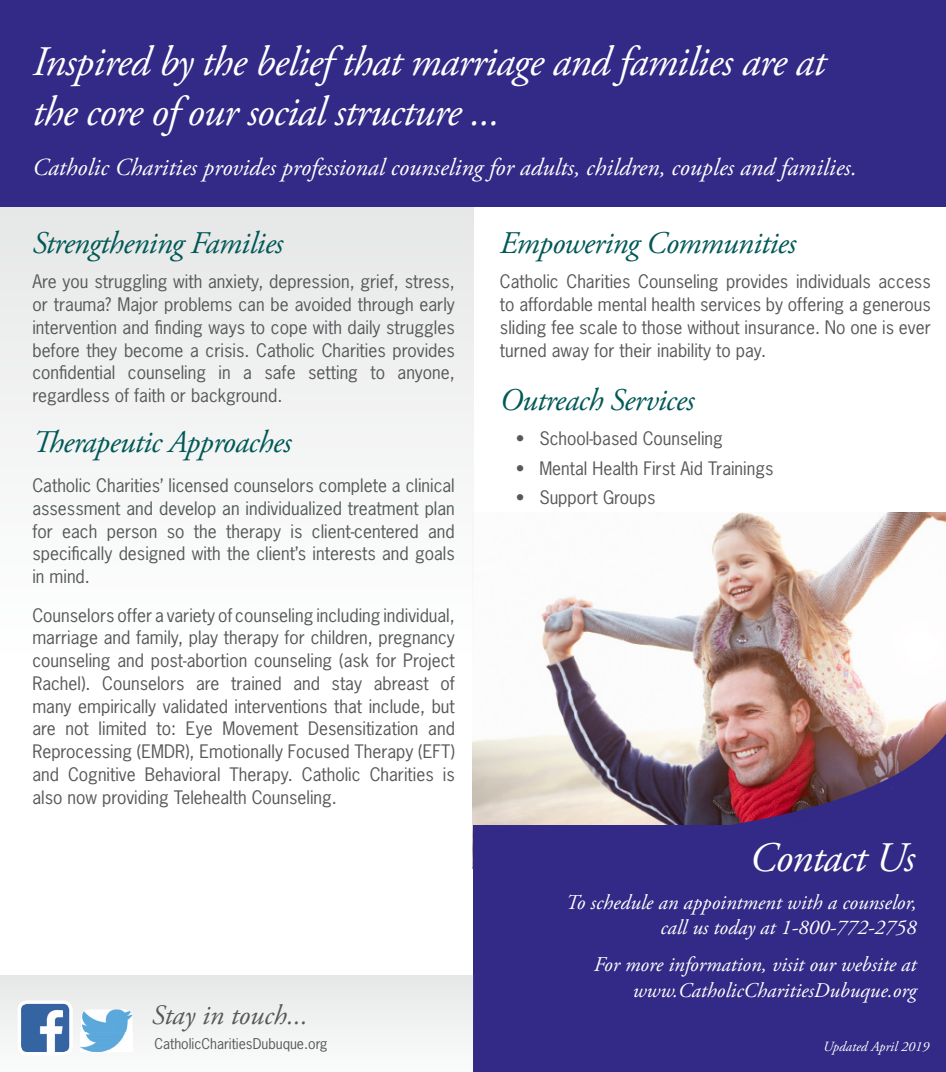
<style>
.page{position:relative;width:946px;height:1072px;background:#fff}
.page>*{position:absolute;margin:0;border:0;box-sizing:border-box;transform-origin:0 0}
.t1{font:italic 42px/50.4px "Adobe Garamond Pro";letter-spacing:-.02em;color:#fff}
.t2{font:italic 31.5px "Adobe Garamond Pro";letter-spacing:-.02em;color:#005957}
.t3{font:italic 28px "Adobe Garamond Pro";color:#57585a}
.t4{font:italic 24.5px "Adobe Garamond Pro";color:#fff}
.t5{font:italic 21px/25.2px "Adobe Garamond Pro";color:#fff;text-align:right}
.t6{font:17.5px/22.8px "News Gothic Std";color:#57585a;text-align:justify}
.t7{font:14px "News Gothic Std";color:#57585a}
.Brochure_body_header{font:italic 14px "Adobe Garamond Pro";color:#fff}
</style>
<div class="page">
<img style="left:472px;top:513px;width:473px;height:355px">
<div style="left:0;top:207px;width:473px;height:449px;background:#f3f4f4"></div>
<div style="left:0;top:0;width:945px;height:207px;background:#332986"></div>
<div style="left:473px;top:825px;width:472px;height:247px;background:#332986"></div>
<svg style="left:474px;top:684px;width:471px;height:141px"></svg>
<img style="left:475px;top:697px;width:470px;height:128px">
<div style="left:0;top:975px;width:473px;height:97px;background:#f1f1f1"></div>
<img style="left:23px;top:1005px;width:45px;height:45px">
<div style="left:18px;top:1000px;width:55px;height:55px;border:4px solid #fff;border-radius:8px"></div>
<img style="left:81px;top:1009px;width:51px;height:42px">
<p class="t1" style="left:32px;top:37px;width:794px">Inspired by the belief that marriage and families are at the core of our social structure ...</p>
<p class="t4" style="left:32px;top:152px;width:825px">Catholic Charities provides professional counseling for adults, children, couples and families.</p>
<p class="t2" style="left:32px;top:224px;width:252px">Strengthening Families</p>
<p class="t6" style="left:32px;top:270px;width:424px">Are you struggling with anxiety, depression, grief, stress, or trauma? Major problems can be avoided through early intervention and finding ways to cope with daily struggles before they become a crisis. Catholic Charities provides confidential counseling in a safe setting to anyone, regardless of faith or background.</p>
<p class="t2" style="left:32px;top:423px;width:260px">Therapeutic Approaches</p>
<p class="t6" style="left:32px;top:474px;width:424px">Catholic Charities’ licensed counselors complete a clinical assessment and develop an individualized treatment plan for each person so the therapy is client-centered and specifically designed with the client’s interests and goals in mind.</p>
<p class="t6" style="left:32px;top:603px;width:424px">Counselors offer a variety of counseling including individual, marriage and family, play therapy for children, pregnancy counseling and post-abortion counseling (ask for Project Rachel). Counselors are trained and stay abreast of many empirically validated interventions that include, but are not limited to: Eye Movement Desensitization and Reprocessing (EMDR), Emotionally Focused Therapy (EFT) and Cognitive Behavioral Therapy. Catholic Charities is also now providing Telehealth Counseling.</p>
<p class="t3" style="left:152px;top:998px;width:157px">Stay in touch...</p>
<p class="t7" style="left:154px;top:1035px;width:175px">CatholicCharitiesDubuque.org</p>
<p class="t2" style="left:500px;top:224px;width:298px">Empowering Communities</p>
<p class="t6" style="left:500px;top:270px;width:432px">Catholic Charities Counseling provides individuals access to affordable mental health services by offering a generous sliding fee scale to those without insurance. No one is ever turned away for their inability to pay.</p>
<p class="t2" style="left:500px;top:381px;width:196px">Outreach Services</p>
<p class="t6" style="left:515px;top:427px;width:209px">• School-based Counseling</p>
<p class="t6" style="left:515px;top:456px;width:259px">• Mental Health First Aid Trainings</p>
<p class="t6" style="left:515px;top:486px;width:141px">• Support Groups</p>
<p class="t1" style="left:749px;top:834px;width:167px">Contact Us</p>
<p class="t5" style="left:566px;top:890px;width:352px">To schedule an appointment with a counselor, call us today at 1-800-772-2758</p>
<p class="t5" style="left:593px;top:953px;width:324px">For more information, visit our website at www.CatholicCharitiesDubuque.org</p>
<p class="Brochure_body_header" style="left:822px;top:1038px;width:107px">Updated April 2019</p>
</div>
